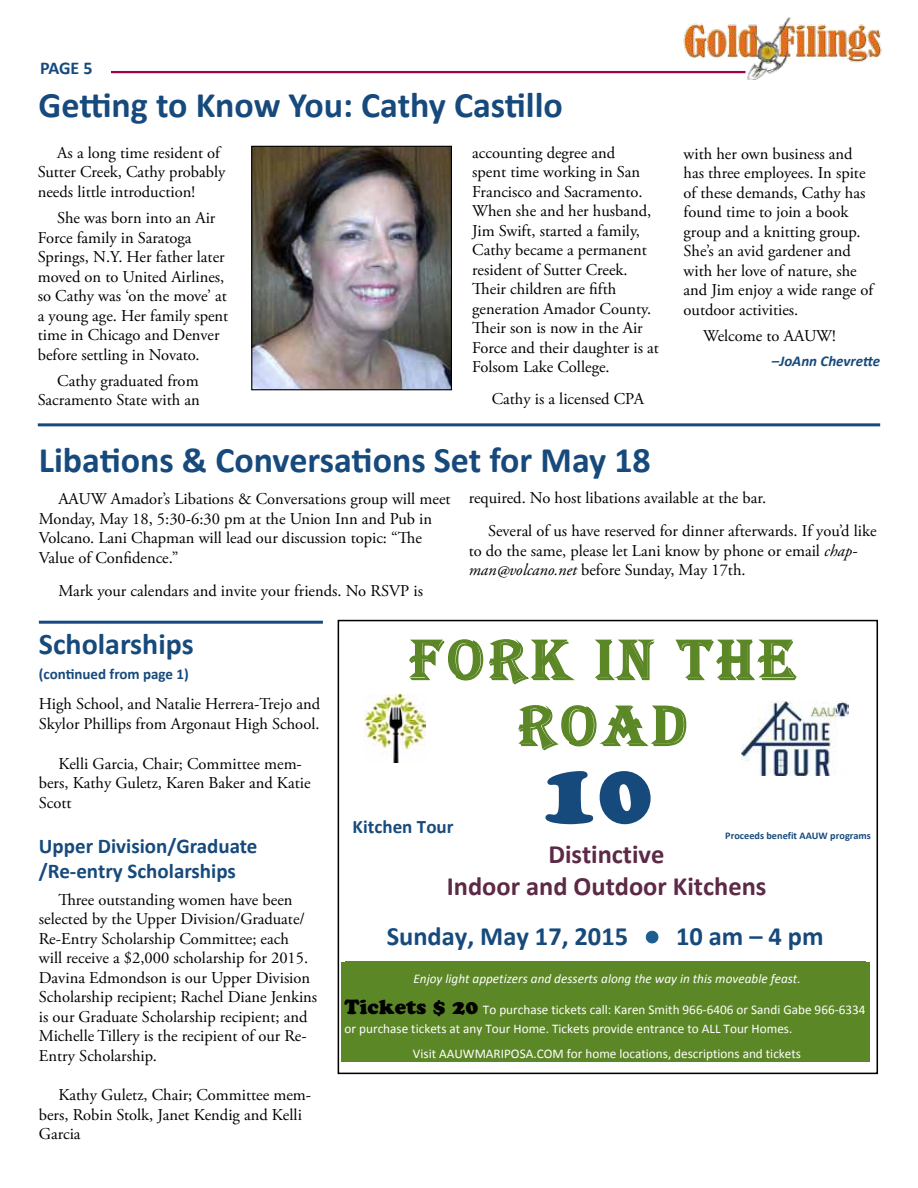
<style>
.page{position:relative;width:918px;height:1188px;background:#fff}
.page>*{position:absolute;margin:0;border:0;box-sizing:border-box;transform-origin:0 0}
.t1{font:88.2px "Cooper Black Std";color:#174a7c}
.t2{font:58.65px/66px "Algerian";letter-spacing:.085em;color:#5c8727;text-align:center}
.t3{font:700 36px "Calibri";color:#174a7c}
.t4{font:700 30px "Calibri";color:#174a7c}
.t5{font:700 26.4px/32.2px "Calibri";color:#5c2946;text-align:center}
.t6{font:700 26.4px "Calibri";color:#174a7c}
.t7{font:700 21px/25.2px "Calibri";color:#174a7c}
.t8{font:700 19.05px "Calibri";color:#174a7c}
.t9{font:700 18px "Calibri";color:#174a7c}
.t10{font:16.5px/19.5px "Adobe Garamond Pro";color:#000}
.t11{font:700 15px "Calibri";color:#174a7c}
.t12{font:italic 700 15px "Calibri";color:#174a7c}
.t13{font:13.2px/18.8px "Calibri";color:#fff}
.t14{font:italic 13.2px "Calibri";color:#fff}
.t15{font:700 10.2px "Calibri";letter-spacing:-.005em;color:#174a7c}
.s1{font-style:italic}
.s2{font-family:"Cooper Black Std";font-size:20.4px;color:#000}
</style>
<div class="page">
<img style="left:663px;top:17px;width:219px;height:62px">
<hr style="left:111px;top:71px;width:635px;height:2px;background:#a30046">
<img style="left:253px;top:148px;width:197px;height:240px">
<div style="left:251px;top:146px;width:201px;height:244px;border:1px solid #000"></div>
<hr style="left:38px;top:423px;width:842px;height:3px;background:#174a7c">
<svg style="left:409px;top:639px;width:166px;height:46px"></svg>
<svg style="left:594px;top:639px;width:61px;height:42px"></svg>
<svg style="left:675px;top:639px;width:122px;height:42px"></svg>
<svg style="left:518px;top:705px;width:169px;height:42px"></svg>
<div style="left:345px;top:962px;width:521px;height:25px;background:#5c8727"></div>
<div style="left:345px;top:987px;width:521px;height:33px;background:#5c8727"></div>
<div style="left:345px;top:1020px;width:521px;height:17px;background:#5c8727"></div>
<div style="left:345px;top:1037px;width:521px;height:24px;background:#5c8727"></div>
<div style="left:646px;top:931px;width:12px;height:12px;background:#1b5e8f;border-radius:50%"></div>
<div style="left:646px;top:931px;width:12px;height:12px;border:1px solid #1b5e8f;border-radius:50%"></div>
<img style="left:537px;top:743px;width:129px;height:8px">
<img style="left:364px;top:694px;width:62px;height:68px">
<img style="left:741px;top:701px;width:107px;height:75px">
<div style="left:338px;top:620px;width:540px;height:454px;border:2px solid #000"></div>
<hr style="left:39px;top:621px;width:284px;height:3px;background:#174a7c">
<p class="t9" style="left:40px;top:56px;width:54px">PAGE 5</p>
<h3 class="t3" style="left:39px;top:82px;width:526px">Getting to Know You: Cathy Castillo</h3>
<p class="t10" style="left:472px;top:143px;width:188px">accounting degree and<br>spent time working in San<br>Francisco and Sacramento.<br>When she and her husband,<br>Jim Swift, started a family,<br>Cathy became a permanent resident of Sutter Creek.<br>Their children are fifth generation Amador County.<br>Their son is now in the Air<br>Force and their daughter is at<br>Folsom Lake College.</p>
<p class="t10" style="left:684px;top:144px;width:191px">with her own business and has three employees. In spite of these demands, Cathy has found time to join a book group and a knitting group.<br>She’s an avid gardener and with her love of nature, she and Jim enjoy a wide range of outdoor activities.</p>
<p class="t10" style="left:38px;top:143px;width:189px;text-indent:20px">As a long time resident of<br>Sutter Creek, Cathy probably needs little introduction!</p>
<p class="t10" style="left:38px;top:209px;width:192px;text-indent:20px">She was born into an Air<br>Force family in Saratoga<br>Springs, N.Y. Her father later moved on to United Airlines, so Cathy was ‘on the move’ at a young age. Her family spent time in Chicago and Denver before settling in Novato.</p>
<p class="t10" style="left:38px;top:371px;width:163px;text-align:right">Cathy graduated from<br>Sacramento State with an</p>
<p class="t10" style="left:703px;top:327px;width:134px">Welcome to AAUW!</p>
<p class="t12" style="left:772px;top:351px;width:110px">–JoAnn Chevrette</p>
<p class="t10" style="left:492px;top:390px;width:154px">Cathy is a licensed CPA</p>
<h3 class="t3" style="left:39px;top:437px;width:613px">Libations &amp; Conversations Set for May 18</h3>
<p class="t10" style="left:39px;top:490px;width:413px;text-indent:20px">AAUW Amador’s Libations &amp; Conversations group will meet Monday, May 18, 5:30-6:30 pm at the Union Inn and Pub in Volcano. Lani Chapman will lead our discussion topic: “The Value of Confidence.”</p>
<p class="t10" style="left:58px;top:582px;width:366px">Mark your calendars and invite your friends. No RSVP is</p>
<p class="t10" style="left:488px;top:482px;width:390px;line-height:33px;text-indent:-20px">required. No host libations available at the bar.<br>Several of us have reserved for dinner afterwards. If you’d like</p>
<p class="t10" style="left:469px;top:541px;width:390px">to do the same, please let Lani know by phone or email <span class="s1">chap&shy;man@volcano.net</span> before Sunday, May 17th.</p>
<h3 class="t4" style="left:39px;top:625px;width:156px">Scholarships</h3>
<p class="t11" style="left:39px;top:664px;width:151px">(continued from page 1)</p>
<p class="t10" style="left:39px;top:695px;width:283px">High School, and Natalie Herrera-Trejo and<br>Skylor Phillips from Argonaut High School.</p>
<p class="t10" style="left:39px;top:754px;width:273px;text-indent:20px">Kelli Garcia, Chair; Committee mem&shy;bers, Kathy Guletz, Karen Baker and Katie<br>Scott</p>
<p class="t7" style="left:39px;top:834px;width:220px">Upper Division/Graduate /Re-entry Scholarships</p>
<p class="t10" style="left:39px;top:890px;width:280px;text-indent:20px">Three outstanding women have been selected by the Upper Division/Graduate/ Re-Entry Scholarship Committee; each<br>will receive a $2,000 scholarship for 2015.<br>Davina Edmondson is our Upper Division Scholarship recipient; Rachel Diane Jenkins is our Graduate Scholarship recipient; and Michelle Tillery is the recipient of our Re-Entry Scholarship.</p>
<p class="t10" style="left:39px;top:1086px;width:274px;text-indent:20px">Kathy Guletz, Chair; Committee mem&shy;bers, Robin Stolk, Janet Kendig and Kelli<br>Garcia</p>
<h2 class="t2" style="left:410px;top:628px;width:387px">FORK IN THE<br>ROAD</h2>
<p class="t8" style="left:353px;top:814px;width:102px">Kitchen Tour</p>
<h1 class="t1" style="left:542px;top:739px;width:113px">10</h1>
<p class="t15" style="left:725px;top:829px;width:147px">Proceeds benefit AAUW programs</p>
<h3 class="t5" style="left:447px;top:838px;width:321px">Distinctive<br>Indoor and Outdoor Kitchens</h3>
<h3 class="t6" style="left:387px;top:920px;width:243px">Sunday, May 17, 2015</h3>
<h3 class="t6" style="left:676px;top:920px;width:149px">10 am – 4 pm</h3>
<p class="t14" style="left:413px;top:970px;width:389px">Enjoy light appetizers and desserts along the way in this moveable feast.</p>
<p class="t13" style="left:345px;top:1001px;width:522px"><span class="s2">Tickets $ 20</span> To purchase tickets call: Karen Smith 966--‐6406 or Sandi Gabe 966--‐6334 or purchase tickets at any Tour Home. Tickets provide entrance to ALL Tour Homes.</p>
<p class="t13" style="left:413px;top:1044px;width:390px">Visit AAUWMARIPOSA.COM for home locations, descriptions and tickets</p>
</div>
